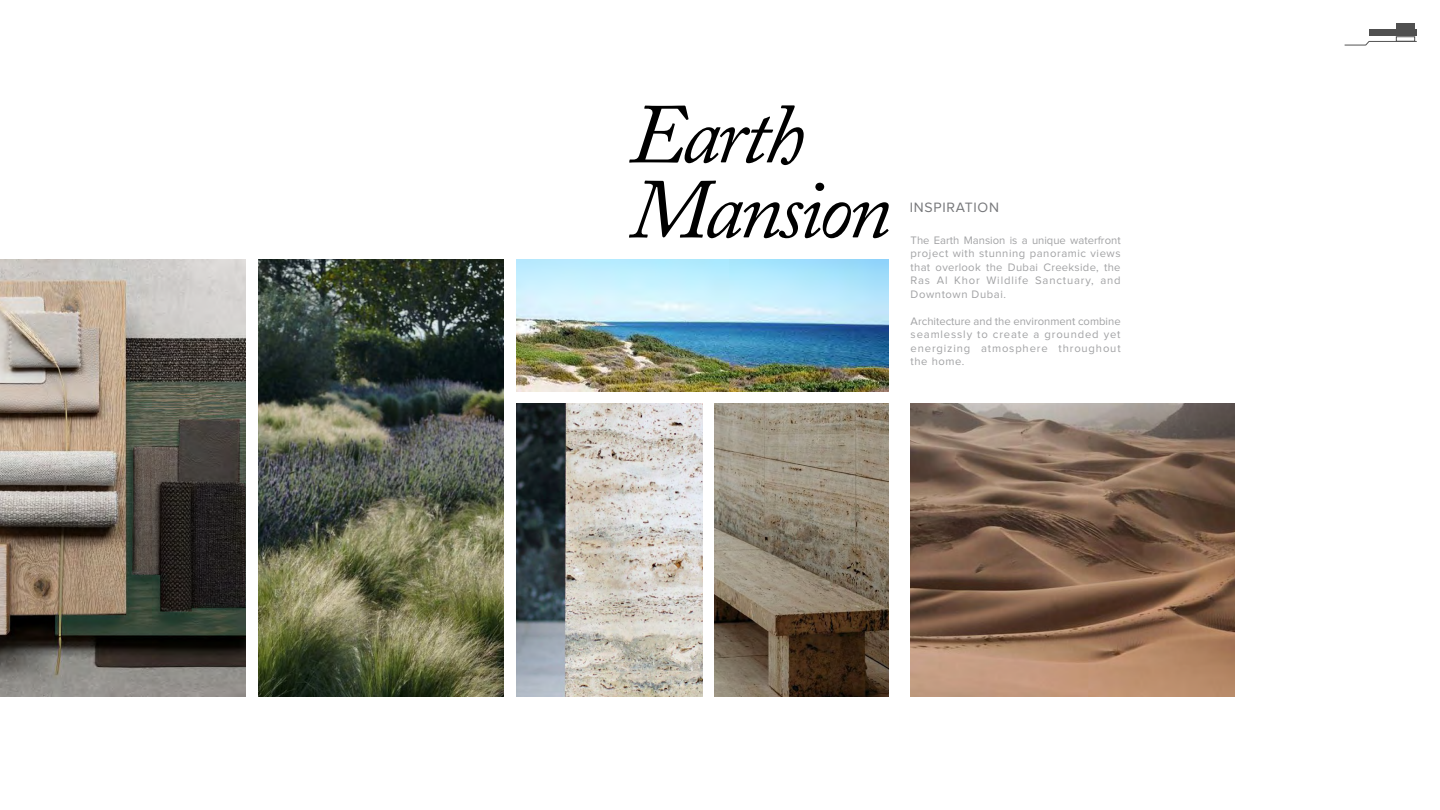
<style>
.page{position:relative;width:1440px;height:810px;background:#fff}
.page>*{position:absolute;margin:0;border:0;box-sizing:border-box;transform-origin:0 0}
.t1{font:italic 84.38px/75px "Adobe Caslon Pro";letter-spacing:-.05em;color:#000}
.t2{font:14.1px "Proxima Nova";letter-spacing:.05em;color:#77787b}
.t3{font:11.25px/13.5px "Proxima Nova";letter-spacing:.075em;color:#77787b;text-align:justify}
</style>
<div class="page">
<img style="left:0;top:260px;width:246px;height:437px">
<img style="left:516px;top:260px;width:373px;height:132px">
<img style="left:258px;top:260px;width:246px;height:437px">
<img style="left:911px;top:404px;width:323px;height:293px">
<img style="left:714px;top:404px;width:175px;height:293px">
<img style="left:516px;top:404px;width:186px;height:293px">
<div style="left:1396px;top:23px;width:19px;height:6px;background:#505050"></div>
<div style="left:1369px;top:29px;width:48px;height:7px;background:#505050"></div>
<hr style="left:1369px;top:41px;width:48px;height:1px;background:#000">
<svg style="left:1345px;top:41px;width:25px;height:5px"></svg>
<h1 class="t1" style="left:630px;top:96px;width:263px">Earth<br>Mansion</h1>
<p class="t2" style="left:910px;top:201px;width:91px">INSPIRATION</p>
<p class="t3" style="left:911px;top:234px;width:212px">The Earth Mansion is a unique waterfront project with stunning panoramic views that overlook the Dubai Creekside, the Ras Al Khor Wildlife Sanctuary, and Downtown Dubai.</p>
<p class="t3" style="left:911px;top:315px;width:212px">Architecture and the environment combine seamlessly to create a grounded yet energizing atmosphere throughout the home.</p>
</div>
